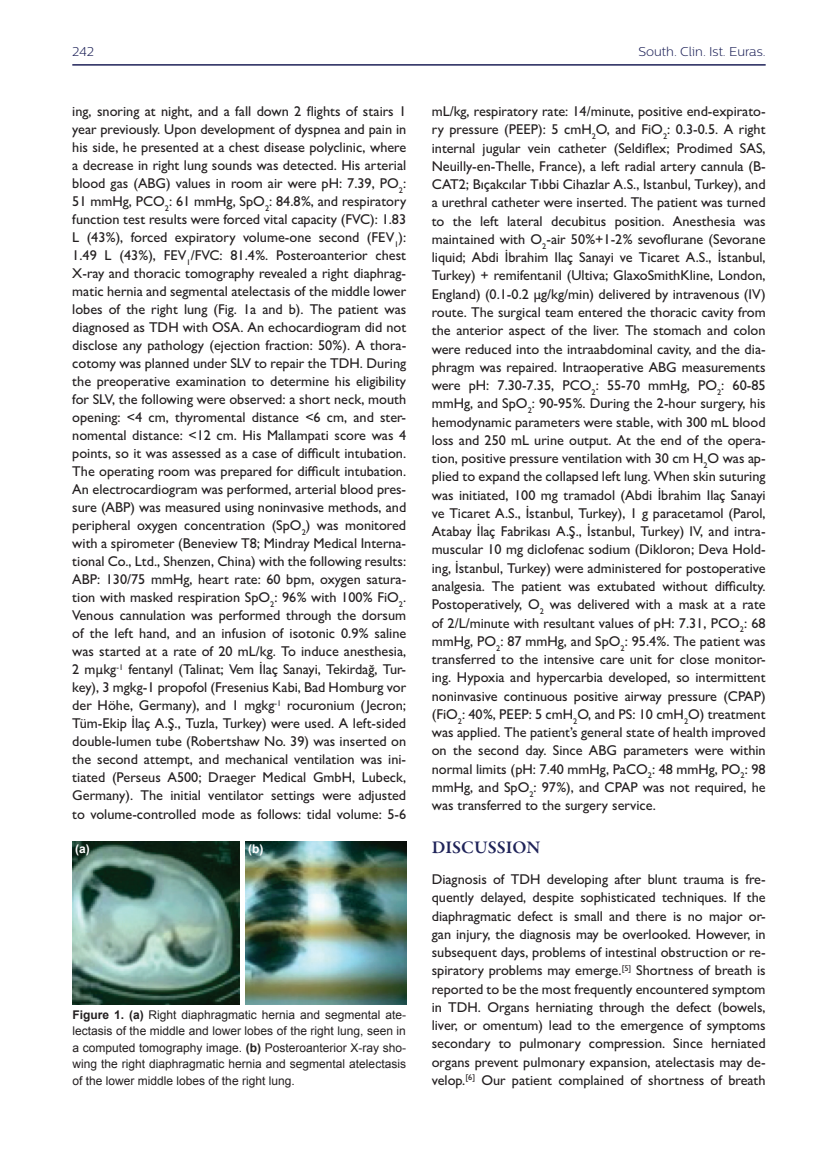
<style>
.page{position:relative;width:838px;height:1170px;background:#fff}
.page>*{position:absolute;margin:0;border:0;box-sizing:border-box;transform-origin:0 0}
.t1{font:600 18px "Garamond Premr Pro";color:#1f2359}
.t2{font:500 14.25px/18.3px "Gill Sans MT Pro";color:#231f20;text-align:justify}
.t3{font:300 12.75px "Centrale Sans";color:#1f2359}
.t4{font:12px/16.5px "Arial";color:#231f20;text-align:justify}
.t5{font:700 12px "Arial";color:#fff}
.s1{font-weight:700}
</style>
<div class="page">
<hr style="left:72px;top:64px;width:693px;height:2px;background:#1f2359">
<img style="left:72px;top:841px;width:167px;height:163px">
<img style="left:245px;top:841px;width:161px;height:163px">
<p class="t3" style="left:72px;top:45px;width:23px">242</p>
<p class="t3" style="left:638px;top:45px;width:129px">South. Clin. Ist. Euras.</p>
<p class="t2" style="left:72px;top:102px;width:335px">ing, snoring at night, and a fall down 2 flights of stairs 1 year previously. Upon development of dyspnea and pain in his side, he presented at a chest disease polyclinic, where a decrease in right lung sounds was detected. His arterial blood gas (ABG) values in room air were pH: 7.39, PO<sub>2</sub>:<br>51 mmHg, PCO<sub>2</sub>: 61 mmHg, SpO<sub>2</sub>: 84.8%, and respiratory function test results were forced vital capacity (FVC): 1.83<br>L (43%), forced expiratory volume-one second (FEV<sub>1</sub>):<br>1.49 L (43%), FEV<sub>1</sub>/FVC: 81.4%. Posteroanterior chest X-ray and thoracic tomography revealed a right diaphrag&shy;matic hernia and segmental atelectasis of the middle lower lobes of the right lung (Fig. 1a and b). The patient was diagnosed as TDH with OSA. An echocardiogram did not disclose any pathology (ejection fraction: 50%). A thora&shy;cotomy was planned under SLV to repair the TDH. During the preoperative examination to determine his eligibility for SLV, the following were observed: a short neck, mouth opening: &lt;4 cm, thyromental distance &lt;6 cm, and ster&shy;nomental distance: &lt;12 cm. His Mallampati score was 4 points, so it was assessed as a case of difficult intubation.<br>The operating room was prepared for difficult intubation.<br>An electrocardiogram was performed, arterial blood pres&shy;sure (ABP) was measured using noninvasive methods, and peripheral oxygen concentration (SpO<sub>2</sub>) was monitored with a spirometer (Beneview T8; Mindray Medical Interna&shy;tional Co., Ltd., Shenzen, China) with the following results:<br>ABP: 130/75 mmHg, heart rate: 60 bpm, oxygen satura&shy;tion with masked respiration SpO<sub>2</sub>: 96% with 100% FiO<sub>2</sub>.<br>Venous cannulation was performed through the dorsum of the left hand, and an infusion of isotonic 0.9% saline was started at a rate of 20 mL/kg. To induce anesthesia, 2 mµkg<sup>-1</sup> fentanyl (Talinat; Vem İlaç Sanayi, Tekirdağ, Tur&shy;key), 3 mgkg-1 propofol (Fresenius Kabi, Bad Homburg vor der Höhe, Germany), and 1 mgkg<sup>-1</sup> rocuronium (Jecron; Tüm-Ekip İlaç A.Ş., Tuzla, Turkey) were used. A left-sided double-lumen tube (Robertshaw No. 39) was inserted on the second attempt, and mechanical ventilation was ini&shy;tiated (Perseus A500; Draeger Medical GmbH, Lubeck, Germany). The initial ventilator settings were adjusted to volume-controlled mode as follows: tidal volume: 5-6</p>
<p class="t2" style="left:432px;top:102px;width:335px">mL/kg, respiratory rate: 14/minute, positive end-expirato&shy;ry pressure (PEEP): 5 cmH<sub>2</sub>O, and FiO<sub>2</sub>: 0.3-0.5. A right internal jugular vein catheter (Seldiflex; Prodimed SAS, Neuilly-en-Thelle, France), a left radial artery cannula (B-CAT2; Bıçakcılar Tıbbi Cihazlar A.S., Istanbul, Turkey), and a urethral catheter were inserted. The patient was turned to the left lateral decubitus position. Anesthesia was maintained with O<sub>2</sub>-air 50%+1-2% sevoflurane (Sevorane liquid; Abdi İbrahim Ilaç Sanayi ve Ticaret A.S., İstanbul, Turkey) + remifentanil (Ultiva; GlaxoSmithKline, London, England) (0.1-0.2 µg/kg/min) delivered by intravenous (IV) route. The surgical team entered the thoracic cavity from the anterior aspect of the liver. The stomach and colon were reduced into the intraabdominal cavity, and the dia&shy;phragm was repaired. Intraoperative ABG measurements were pH: 7.30-7.35, PCO<sub>2</sub>: 55-70 mmHg, PO<sub>2</sub>: 60-85 mmHg, and SpO<sub>2</sub>: 90-95%. During the 2-hour surgery, his hemodynamic parameters were stable, with 300 mL blood loss and 250 mL urine output. At the end of the opera&shy;tion, positive pressure ventilation with 30 cm H<sub>2</sub>O was ap&shy;plied to expand the collapsed left lung. When skin suturing was initiated, 100 mg tramadol (Abdi İbrahim Ilaç Sanayi ve Ticaret A.S., İstanbul, Turkey), 1 g paracetamol (Parol, Atabay İlaç Fabrikası A.Ş., İstanbul, Turkey) IV, and intra&shy;muscular 10 mg diclofenac sodium (Dikloron; Deva Hold&shy;ing, İstanbul, Turkey) were administered for postoperative analgesia. The patient was extubated without difficulty.<br>Postoperatively, O<sub>2</sub> was delivered with a mask at a rate of 2/L/minute with resultant values of pH: 7.31, PCO<sub>2</sub>: 68 mmHg, PO<sub>2</sub>: 87 mmHg, and SpO<sub>2</sub>: 95.4%. The patient was transferred to the intensive care unit for close monitor&shy;ing. Hypoxia and hypercarbia developed, so intermittent noninvasive continuous positive airway pressure (CPAP) (FiO<sub>2</sub>: 40%, PEEP: 5 cmH<sub>2</sub>O, and PS: 10 cmH<sub>2</sub>O) treatment was applied. The patient’s general state of health improved on the second day. Since ABG parameters were within normal limits (pH: 7.40 mmHg, PaCO<sub>2</sub>: 48 mmHg, PO<sub>2</sub>: 98 mmHg, and SpO<sub>2</sub>: 97%), and CPAP was not required, he was transferred to the surgery service.</p>
<p class="t1" style="left:432px;top:836px;width:110px">DISCUSSION</p>
<p class="t2" style="left:432px;top:869px;width:335px">Diagnosis of TDH developing after blunt trauma is fre&shy;quently delayed, despite sophisticated techniques. If the diaphragmatic defect is small and there is no major or&shy;gan injury, the diagnosis may be overlooked. However, in subsequent days, problems of intestinal obstruction or re&shy;spiratory problems may emerge.<sup>[5]</sup> Shortness of breath is reported to be the most frequently encountered symptom in TDH. Organs herniating through the defect (bowels, liver, or omentum) lead to the emergence of symptoms secondary to pulmonary compression. Since herniated organs prevent pulmonary expansion, atelectasis may de&shy;velop.<sup>[6]</sup> Our patient complained of shortness of breath</p>
<p class="t5" style="left:75px;top:840px;width:16px">(a)</p>
<p class="t5" style="left:248px;top:840px;width:17px">(b)</p>
<p class="t4" style="left:72px;top:1006px;width:335px"><span class="s1">Figure 1. (a)</span> Right diaphragmatic hernia and segmental ate&shy;lectasis of the middle and lower lobes of the right lung, seen in a computed tomography image. <span class="s1">(b)</span> Posteroanterior X-ray sho&shy;wing the right diaphragmatic hernia and segmental atelectasis of the lower middle lobes of the right lung.</p>
</div>
